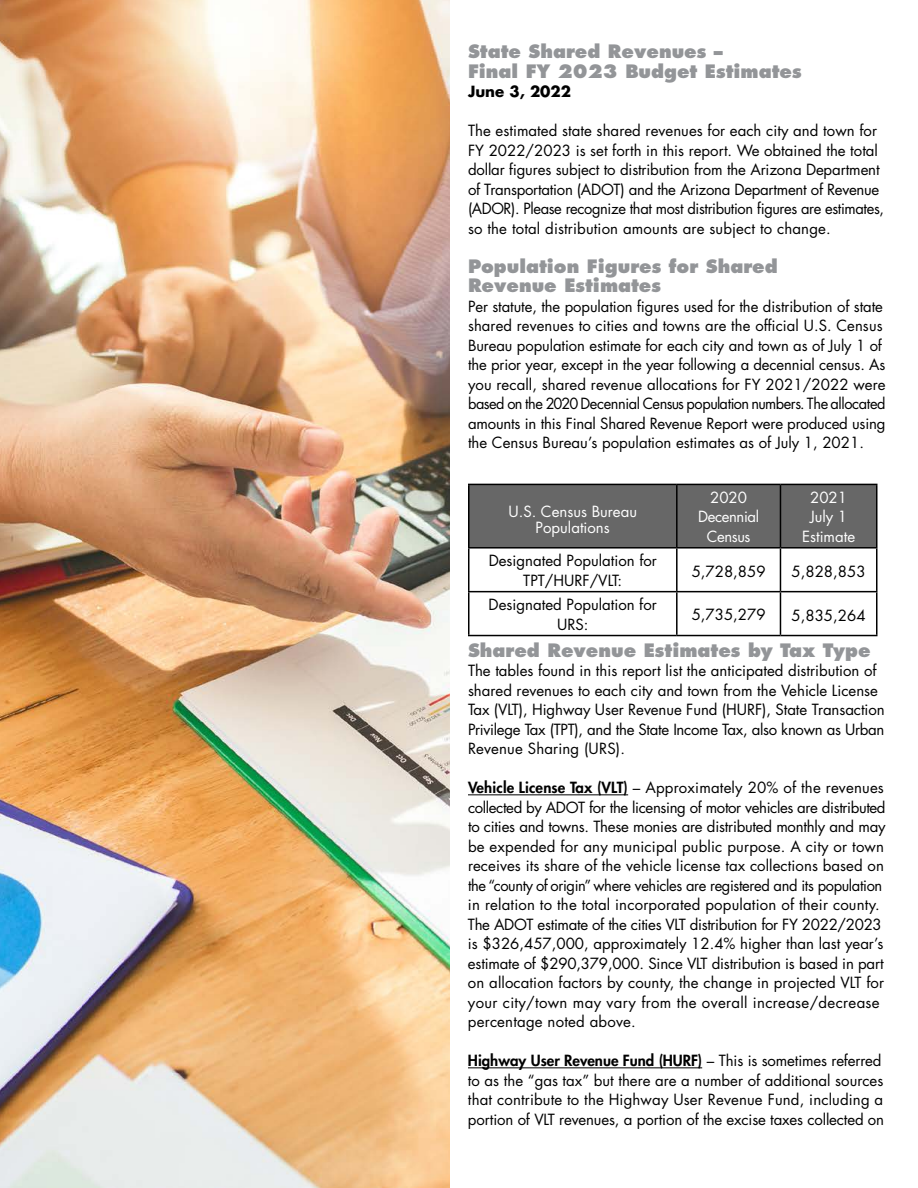
<style>
.page{position:relative;width:918px;height:1188px;background:#fff}
.page>*{position:absolute;margin:0;border:0;box-sizing:border-box;transform-origin:0 0}
.t1{font:800 18px/19.5px "Futura Std";color:#939598}
.t2{font:15px/19.5px "Futura Std";color:#000}
.t3{font:15px/19.5px "Futura Std";color:#fff;text-align:center}
.t4{font:15px/19.5px "Futura Std";letter-spacing:-.025em;color:#fff;text-align:center}
.t5{font:700 15px "Futura Std";color:#000}
.s1{font-weight:800}
</style>
<div class="page">
<img style="left:0;top:0;width:450px;height:1188px">
<hr style="left:468px;top:794px;width:160px;height:1px;background:#000">
<hr style="left:468px;top:1067px;width:234px;height:1px;background:#000">
<div style="left:470px;top:485px;width:406px;height:62px;background:#676767"></div>
<hr style="left:468px;top:484px;width:209px;height:1px;background:#000">
<hr style="left:468px;top:485px;width:2px;height:62px;background:#000">
<hr style="left:677px;top:484px;width:103px;height:1px;background:#000">
<hr style="left:676px;top:485px;width:2px;height:62px;background:#000">
<hr style="left:780px;top:484px;width:98px;height:1px;background:#000">
<hr style="left:780px;top:485px;width:1px;height:62px;background:#000">
<hr style="left:876px;top:485px;width:2px;height:62px;background:#000">
<hr style="left:468px;top:547px;width:209px;height:2px;background:#000">
<hr style="left:468px;top:549px;width:2px;height:42px;background:#000">
<hr style="left:677px;top:547px;width:103px;height:2px;background:#000">
<hr style="left:676px;top:549px;width:2px;height:42px;background:#000">
<hr style="left:780px;top:547px;width:98px;height:2px;background:#000">
<hr style="left:780px;top:549px;width:1px;height:42px;background:#000">
<hr style="left:876px;top:549px;width:2px;height:42px;background:#000">
<hr style="left:468px;top:591px;width:209px;height:1px;background:#000">
<hr style="left:468px;top:592px;width:2px;height:43px;background:#000">
<hr style="left:677px;top:591px;width:103px;height:1px;background:#000">
<hr style="left:676px;top:592px;width:2px;height:43px;background:#000">
<hr style="left:780px;top:591px;width:98px;height:1px;background:#000">
<hr style="left:780px;top:592px;width:1px;height:43px;background:#000">
<hr style="left:876px;top:592px;width:2px;height:43px;background:#000">
<hr style="left:468px;top:635px;width:209px;height:1px;background:#000">
<hr style="left:677px;top:635px;width:103px;height:1px;background:#000">
<hr style="left:780px;top:635px;width:98px;height:1px;background:#000">
<p class="t1" style="left:468px;top:42px;width:335px">State Shared Revenues –<br>Final FY 2023 Budget Estimates</p>
<p class="t5" style="left:468px;top:82px;width:105px">June 3, 2022</p>
<p class="t2" style="left:468px;top:121px;width:418px">The estimated state shared revenues for each city and town for FY 2022/2023 is set forth in this report. We obtained the total dollar figures subject to distribution from the Arizona Department of Transportation (ADOT) and the Arizona Department of Revenue (ADOR). Please recognize that most distribution figures are estimates, so the total distribution amounts are subject to change.</p>
<p class="t1" style="left:468px;top:256px;width:311px">Population Figures for Shared<br>Revenue Estimates</p>
<p class="t2" style="left:468px;top:297px;width:419px">Per statute, the population figures used for the distribution of state shared revenues to cities and towns are the official U.S. Census Bureau population estimate for each city and town as of July 1 of the prior year, except in the year following a decennial census. As you recall, shared revenue allocations for FY 2021/2022 were based on the 2020 Decennial Census population numbers. The allocated amounts in this Final Shared Revenue Report were produced using the Census Bureau’s population estimates as of July 1, 2021.</p>
<p class="t3" style="left:508px;top:503px;width:130px;line-height:16.5px">U.S. Census Bureau<br>Populations</p>
<p class="t4" style="left:698px;top:488px;width:63px">2020<br>Decennial<br>Census</p>
<p class="t3" style="left:802px;top:488px;width:55px">2021<br>July 1<br>Estimate</p>
<p class="t2" style="left:489px;top:551px;width:170px;text-align:center">Designated Population for<br>TPT/HURF/VLT:</p>
<p class="t2" style="left:692px;top:562px;width:75px">5,728,859</p>
<p class="t2" style="left:792px;top:562px;width:75px">5,828,853</p>
<p class="t2" style="left:489px;top:595px;width:170px;text-align:center">Designated Population for<br>URS:</p>
<p class="t2" style="left:692px;top:605px;width:75px">5,735,279</p>
<p class="t2" style="left:792px;top:606px;width:75px">5,835,264</p>
<p class="t1" style="left:468px;top:640px;width:404px">Shared Revenue Estimates by Tax Type</p>
<p class="t2" style="left:468px;top:661px;width:418px">The tables found in this report list the anticipated distribution of shared revenues to each city and town from the Vehicle License Tax (VLT), Highway User Revenue Fund (HURF), State Transaction Privilege Tax (TPT), and the State Income Tax, also known as Urban Revenue Sharing (URS).</p>
<p class="t2" style="left:468px;top:778px;width:419px"><span class="s1">Vehicle License Tax (VLT)</span> – Approximately 20% of the revenues collected by ADOT for the licensing of motor vehicles are distributed to cities and towns. These monies are distributed monthly and may be expended for any municipal public purpose. A city or town receives its share of the vehicle license tax collections based on the “county of origin” where vehicles are registered and its population in relation to the total incorporated population of their county.<br>The ADOT estimate of the cities VLT distribution for FY 2022/2023 is $326,457,000, approximately 12.4% higher than last year’s estimate of $290,379,000. Since VLT distribution is based in part on allocation factors by county, the change in projected VLT for your city/town may vary from the overall increase/decrease percentage noted above.</p>
<p class="t2" style="left:468px;top:1051px;width:418px"><span class="s1">Highway User Revenue Fund (HURF)</span> – This is sometimes referred to as the “gas tax” but there are a number of additional sources that contribute to the Highway User Revenue Fund, including a portion of VLT revenues, a portion of the excise taxes collected on</p>
</div>
